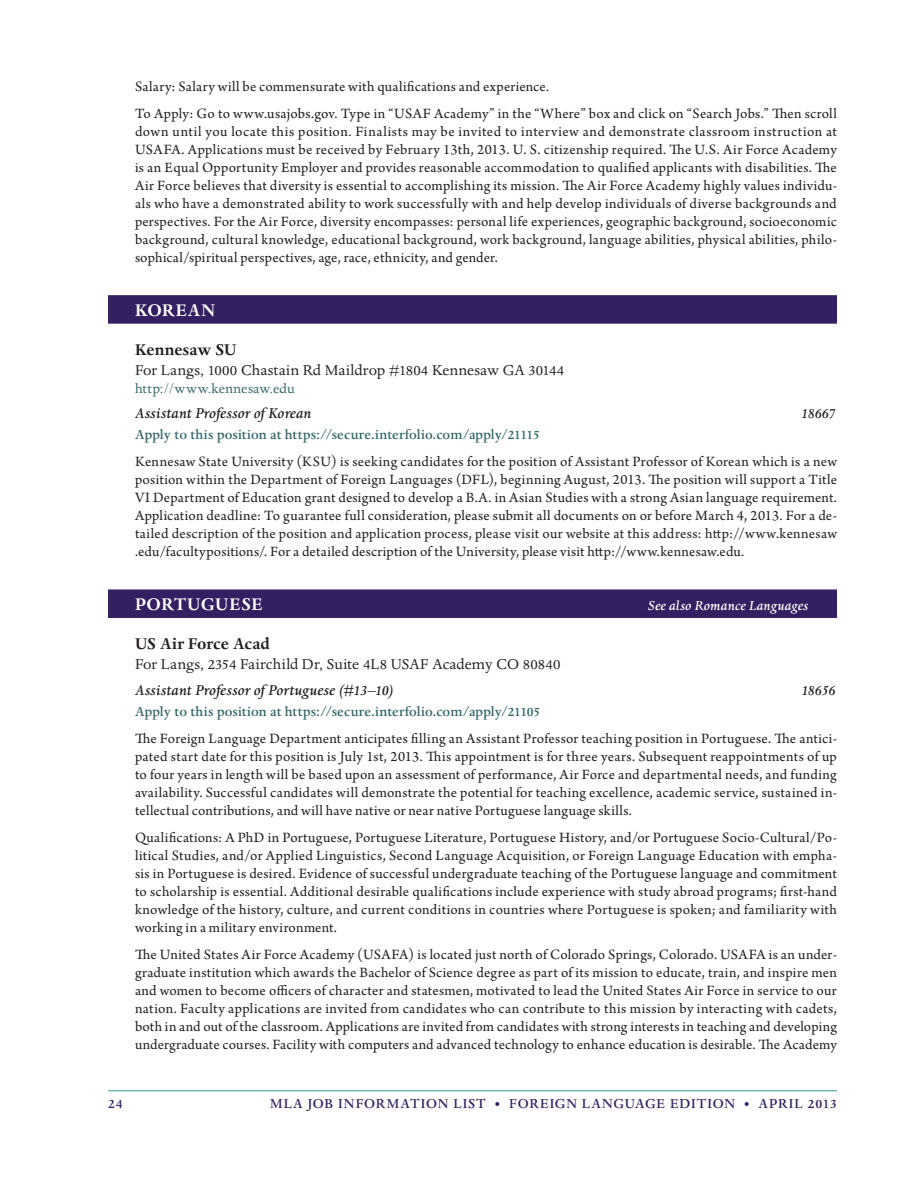
<style>
.page{position:relative;width:918px;height:1188px;background:#fff}
.page>*{position:absolute;margin:0;border:0;box-sizing:border-box;transform-origin:0 0}
._1Head{font:700 19.5px "Dante MT Std";letter-spacing:.025em;color:#fff}
.Institution_norule{font:700 18px "Dante MT Std";color:#231f20}
.Address{font:16.5px "Dante MT Std";letter-spacing:.01em;color:#231f20}
.Position{font:italic 500 16.5px "Dante MT Std";letter-spacing:-.005em;color:#231f20}
.Description{font:15px/18px "Arno Pro";letter-spacing:.015em;color:#231f20;text-align:justify}
.Apply_URL{font:500 15px "Dante MT Std";letter-spacing:.005em;color:#366}
.t1{font:500 15px "Dante MT Std";letter-spacing:.05em;color:#341f62}
.Alt_URL{font:15px "Dante MT Std";letter-spacing:.01em;color:#366}
._1Head-2{font:italic 500 15px "Dante MT Std";letter-spacing:.005em;color:#fff}
</style>
<div class="page">
<hr style="left:108px;top:1090px;width:729px;height:1px;background:#399">
<div style="left:108px;top:295px;width:729px;height:18px;background:#341f62"></div>
<div style="left:108px;top:312px;width:729px;height:12px;background:#341f62"></div>
<div style="left:108px;top:589px;width:729px;height:18px;background:#341f62"></div>
<div style="left:108px;top:606px;width:729px;height:12px;background:#341f62"></div>
<p class="Description" style="left:135px;top:78px;width:416px">Salary: Salary will be commensurate with qualifications and experience.</p>
<p class="Description" style="left:135px;top:105px;width:704px">To Apply: Go to www.usajobs.gov. Type in “USAF Academy” in the “Where” box and click on “Search Jobs.” Then scroll down until you locate this position. Finalists may be invited to interview and demonstrate classroom instruction at USAFA. Applications must be received by February 13th, 2013. U. S. citizenship required. The U.S. Air Force Academy is an Equal Opportunity Employer and provides reasonable accommodation to qualified applicants with disabilities. The Air Force believes that diversity is essential to accomplishing its mission. The Air Force Academy highly values individu&shy;als who have a demonstrated ability to work successfully with and help develop individuals of diverse backgrounds and perspectives. For the Air Force, diversity encompasses: personal life experiences, geographic background, socioeconomic background, cultural knowledge, educational background, work background, language abilities, physical abilities, philo&shy;sophical/spiritual perspectives, age, race, ethnicity, and gender.</p>
<p class="_1Head" style="left:135px;top:300px;width:82px">KOREAN</p>
<p class="Institution_norule" style="left:135px;top:340px;width:103px">Kennesaw SU</p>
<p class="Address" style="left:135px;top:360px;width:431px">For Langs, 1000 Chastain Rd Maildrop #1804 Kennesaw GA 30144</p>
<p class="Alt_URL" style="left:135px;top:380px;width:161px">http://www.kennesaw.edu</p>
<p class="Position" style="left:135px;top:405px;width:178px">Assistant Professor of Korean</p>
<p class="Position" style="left:801px;top:405px;width:36px">18667</p>
<p class="Apply_URL" style="left:135px;top:427px;width:407px">Apply to this position at https://secure.interfolio.com/apply/21115</p>
<p class="Description" style="left:135px;top:454px;width:703px">Kennesaw State University (KSU) is seeking candidates for the position of Assistant Professor of Korean which is a new position within the Department of Foreign Languages (DFL), beginning August, 2013. The position will support a Title VI Department of Education grant designed to develop a B.A. in Asian Studies with a strong Asian language requirement.<br>Application deadline: To guarantee full consideration, please submit all documents on or before March 4, 2013. For a de&shy;tailed description of the position and application process, please visit our website at this address: http://www.kennesaw .edu/facultypositions/. For a detailed description of the University, please visit http://www.kennesaw.edu.</p>
<p class="_1Head" style="left:135px;top:594px;width:129px">PORTUGUESE</p>
<p class="_1Head-2" style="left:648px;top:598px;width:162px">See also Romance Languages</p>
<p class="Institution_norule" style="left:135px;top:634px;width:136px">US Air Force Acad</p>
<p class="Address" style="left:135px;top:655px;width:427px">For Langs, 2354 Fairchild Dr, Suite 4L8 USAF Academy CO 80840</p>
<p class="Position" style="left:135px;top:681px;width:260px">Assistant Professor of Portuguese (#13–10)</p>
<p class="Position" style="left:801px;top:681px;width:36px">18656</p>
<p class="Apply_URL" style="left:135px;top:703px;width:407px">Apply to this position at https://secure.interfolio.com/apply/21105</p>
<p class="Description" style="left:135px;top:730px;width:703px">The Foreign Language Department anticipates filling an Assistant Professor teaching position in Portuguese. The antici&shy;pated start date for this position is July 1st, 2013. This appointment is for three years. Subsequent reappointments of up to four years in length will be based upon an assessment of performance, Air Force and departmental needs, and funding availability. Successful candidates will demonstrate the potential for teaching excellence, academic service, sustained in&shy;tellectual contributions, and will have native or near native Portuguese language skills.</p>
<p class="Description" style="left:135px;top:829px;width:703px">Qualifications: A PhD in Portuguese, Portuguese Literature, Portuguese History, and/or Portuguese Socio-Cultural/Po&shy;litical Studies, and/or Applied Linguistics, Second Language Acquisition, or Foreign Language Education with empha&shy;sis in Portuguese is desired. Evidence of successful undergraduate teaching of the Portuguese language and commitment to scholarship is essential. Additional desirable qualifications include experience with study abroad programs; first-hand knowledge of the history, culture, and current conditions in countries where Portuguese is spoken; and familiarity with working in a military environment.</p>
<p class="Description" style="left:135px;top:946px;width:704px">The United States Air Force Academy (USAFA) is located just north of Colorado Springs, Colorado. USAFA is an under&shy;graduate institution which awards the Bachelor of Science degree as part of its mission to educate, train, and inspire men and women to become officers of character and statesmen, motivated to lead the United States Air Force in service to our nation. Faculty applications are invited from candidates who can contribute to this mission by interacting with cadets, both in and out of the classroom. Applications are invited from candidates with strong interests in teaching and developing undergraduate courses. Facility with computers and advanced technology to enhance education is desirable. The Academy</p>
<p class="t1" style="left:108px;top:1095px;width:16px">24</p>
<p class="t1" style="left:270px;top:1095px;width:568px">MLA JOB INFORMATION LIST • FOREIGN LANGUAGE EDITION • APRIL 2013</p>
</div>
